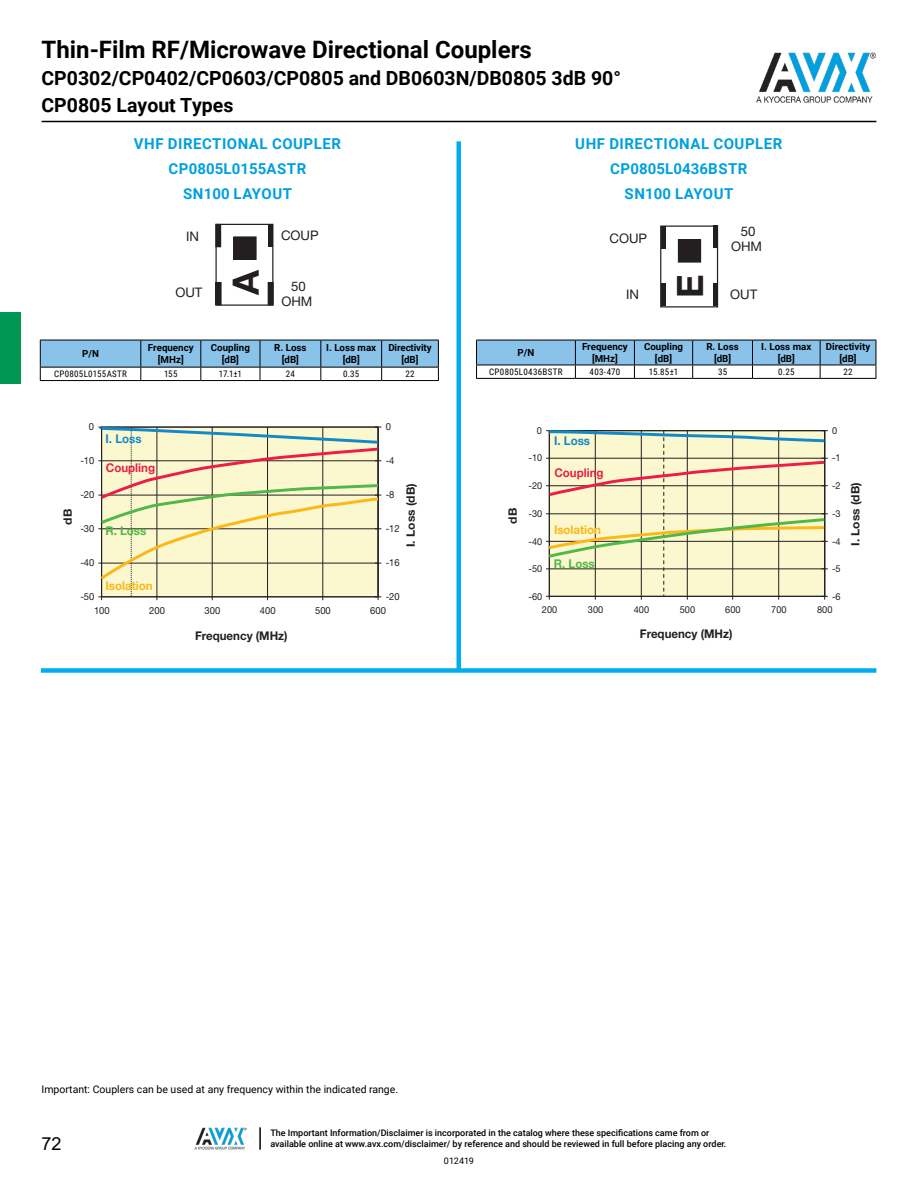
<style>
.page{position:relative;width:918px;height:1188px;background:#fff}
.page>*{position:absolute;margin:0;border:0;box-sizing:border-box;transform-origin:0 0}
.t1{font:700 36.45px "Helvetica Neue LT Std";color:#231f20}
.t2{font:700 24px "Roboto";color:#000}
.t3{font:700 19.5px "Roboto";color:#000}
.t4{font:18px "Arial";color:#000}
.t5{font:700 15px/24.8px "Roboto";letter-spacing:.035em;color:#00a0df;text-align:center}
.t6{font:13.2px/15.6px "Helvetica Neue LT Std";color:#231f20;text-align:center}
.t7{font:700 12px "Helvetica Neue LT Std";color:#231f20;scale:.96 1}
.t8{font:700 12px "Helvetica Neue";color:#fdb716;scale:.96 1}
.t9{font:700 12px "Helvetica Neue";color:#ec1d47;scale:.96 1}
.t10{font:700 12px "Helvetica Neue";color:#1389ca;scale:.96 1}
.t11{font:700 12px "Helvetica Neue";color:#50b848;scale:.96 1}
.t12{font:700 11.55px "Helvetica Neue LT Std";color:#231f20;scale:1.04 1}
.t13{font:10.5px "Roboto";color:#000}
.t14{font:700 9.75px/11.7px "Roboto";color:#000;text-align:center}
.t15{font:9.75px "Helvetica Neue LT Std";letter-spacing:.005em;color:#231f20;scale:.96 1}
.t16{font:9.6px "Helvetica Neue LT Std";letter-spacing:.005em;color:#231f20;scale:.96 1}
.t17{font:500 9px "Roboto";color:#000}
.t18{font:9px "Roboto Condensed";letter-spacing:.03em;color:#000}
.t19{font:9px "Roboto";letter-spacing:-.01em;color:#000}
</style>
<div class="page">
<img style="left:195px;top:1127px;width:52px;height:23px">
<hr style="left:259px;top:1127px;width:2px;height:23px;background:#000">
<img style="left:756px;top:52px;width:120px;height:51px">
<hr style="left:42px;top:121px;width:834px;height:1px;background:#000">
<div style="left:0;top:312px;width:21px;height:72px;background:#009754"></div>
<svg style="left:40px;top:340px;width:399px;height:40px"></svg>
<hr style="left:40px;top:380px;width:101px;height:1px;background:#000">
<hr style="left:141px;top:380px;width:60px;height:1px;background:#000">
<hr style="left:201px;top:380px;width:59px;height:1px;background:#000">
<hr style="left:260px;top:380px;width:61px;height:1px;background:#000">
<hr style="left:321px;top:380px;width:61px;height:1px;background:#000">
<hr style="left:382px;top:380px;width:57px;height:1px;background:#000">
<hr style="left:40px;top:367px;width:101px;height:1px;background:#000">
<hr style="left:141px;top:367px;width:60px;height:1px;background:#000">
<hr style="left:382px;top:367px;width:57px;height:1px;background:#000">
<svg style="left:476px;top:340px;width:401px;height:38px"></svg>
<hr style="left:476px;top:378px;width:99px;height:1px;background:#000">
<hr style="left:575px;top:378px;width:59px;height:1px;background:#000">
<hr style="left:634px;top:378px;width:59px;height:1px;background:#000">
<hr style="left:693px;top:378px;width:59px;height:1px;background:#000">
<hr style="left:753px;top:378px;width:67px;height:1px;background:#000">
<hr style="left:820px;top:378px;width:56px;height:1px;background:#000">
<hr style="left:476px;top:365px;width:99px;height:1px;background:#000">
<hr style="left:575px;top:365px;width:59px;height:1px;background:#000">
<hr style="left:820px;top:365px;width:56px;height:1px;background:#000">
<hr style="left:457px;top:141px;width:4px;height:528px;background:#00aeef">
<div style="left:41px;top:668px;width:835px;height:5px;background:#00aeef"></div>
<div style="left:268px;top:282px;width:6px;height:23px;border:1px solid #231f20"></div>
<div style="left:215px;top:224px;width:58px;height:82px;border:1px solid #231f20"></div>
<div style="left:216px;top:225px;width:5px;height:22px;background:#231f20"></div>
<div style="left:215px;top:224px;width:6px;height:23px;border:1px solid #231f20"></div>
<div style="left:216px;top:283px;width:5px;height:22px;background:#231f20"></div>
<div style="left:215px;top:282px;width:7px;height:23px;border:1px solid #231f20"></div>
<hr style="left:269px;top:225px;width:4px;height:22px;background:#231f20">
<div style="left:268px;top:283px;width:5px;height:22px;background:#231f20"></div>
<div style="left:234px;top:237px;width:22px;height:22px;background:#231f20"></div>
<div style="left:233px;top:236px;width:24px;height:24px;border:1px solid #231f20"></div>
<div style="left:660px;top:226px;width:58px;height:81px;border:1px solid #231f20"></div>
<div style="left:661px;top:227px;width:5px;height:22px;background:#231f20"></div>
<div style="left:678px;top:240px;width:23px;height:22px;background:#231f20"></div>
<div style="left:678px;top:239px;width:23px;height:24px;border:1px solid #231f20"></div>
<div style="left:713px;top:226px;width:5px;height:22px;background:#231f20"></div>
<div style="left:661px;top:284px;width:5px;height:22px;background:#231f20"></div>
<div style="left:713px;top:284px;width:5px;height:22px;background:#231f20"></div>
<svg style="left:98px;top:426px;width:283px;height:174px;background:#e6e2bd"></svg>
<svg style="left:546px;top:430px;width:282px;height:169px;background:#e4e1bc"></svg>
<h2 class="t2" style="left:42px;top:33px;width:492px">Thin-Film RF/Microwave Directional Couplers</h2>
<h3 class="t3" style="left:42px;top:92px;width:193px">CP0805 Layout Types</h3>
<h3 class="t3" style="left:42px;top:65px;width:581px">CP0302/CP0402/CP0603/CP0805 and DB0603N/DB0805 3dB 90°</h3>
<h3 class="t5" style="left:134px;top:131px;width:209px">VHF DIRECTIONAL COUPLER<br>CP0805L0155ASTR<br>SN100 LAYOUT</h3>
<h3 class="t5" style="left:575px;top:131px;width:209px">UHF DIRECTIONAL COUPLER<br>CP0805L0436BSTR<br>SN100 LAYOUT</h3>
<h3 class="t6" style="left:186px;top:229px;width:14px">IN</h3>
<h3 class="t6" style="left:281px;top:228px;width:39px">COUP</h3>
<h3 class="t6" style="left:609px;top:230px;width:39px">COUP</h3>
<h3 class="t6" style="left:731px;top:223px;width:33px">50<br>OHM</h3>
<h3 class="t6" style="left:175px;top:284px;width:29px">OUT</h3>
<h1 class="t1" style="left:223px;top:295px;width:27px;rotate:-90deg">A</h1>
<h3 class="t6" style="left:281px;top:278px;width:32px">50<br>OHM</h3>
<h3 class="t6" style="left:626px;top:286px;width:14px">IN</h3>
<h1 class="t1" style="left:668px;top:298px;width:25px;rotate:-90deg">E</h1>
<h3 class="t6" style="left:730px;top:286px;width:29px">OUT</h3>
<p class="t14" style="left:82px;top:347px;width:18px">P/N</p>
<p class="t14" style="left:148px;top:342px;width:47px">Frequency [MHz]</p>
<p class="t14" style="left:211px;top:342px;width:41px">Coupling [dB]</p>
<p class="t14" style="left:274px;top:342px;width:34px">R. Loss [dB]</p>
<p class="t14" style="left:326px;top:342px;width:51px">I. Loss max [dB]</p>
<p class="t14" style="left:388px;top:342px;width:45px">Directivity [dB]</p>
<p class="t18" style="left:54px;top:368px;width:74px">CP0805L0155ASTR</p>
<p class="t18" style="left:164px;top:368px;width:15px">155</p>
<p class="t18" style="left:219px;top:368px;width:25px">17.1±1</p>
<p class="t18" style="left:286px;top:368px;width:11px">24</p>
<p class="t18" style="left:343px;top:368px;width:18px">0.35</p>
<p class="t18" style="left:405px;top:368px;width:11px">22</p>
<p class="t14" style="left:518px;top:346px;width:18px">P/N</p>
<p class="t14" style="left:582px;top:340px;width:47px">Frequency [MHz]</p>
<p class="t14" style="left:644px;top:340px;width:41px">Coupling [dB]</p>
<p class="t14" style="left:706px;top:340px;width:34px">R. Loss [dB]</p>
<p class="t14" style="left:761px;top:340px;width:51px">I. Loss max [dB]</p>
<p class="t14" style="left:826px;top:340px;width:46px">Directivity [dB]</p>
<p class="t18" style="left:489px;top:365px;width:75px">CP0805L0436BSTR</p>
<p class="t18" style="left:589px;top:365px;width:32px">403-470</p>
<p class="t18" style="left:649px;top:365px;width:31px">15.85±1</p>
<p class="t18" style="left:718px;top:365px;width:11px">35</p>
<p class="t18" style="left:778px;top:365px;width:18px">0.25</p>
<p class="t18" style="left:843px;top:365px;width:11px">22</p>
<p class="t15" style="left:89px;top:421px;width:7px">0</p>
<p class="t15" style="left:80px;top:455px;width:16px">-10</p>
<h3 class="t10" style="left:106px;top:432px;width:39px">I. Loss</h3>
<h3 class="t9" style="left:106px;top:461px;width:53px">Coupling</h3>
<p class="t15" style="left:386px;top:421px;width:7px">0</p>
<p class="t15" style="left:386px;top:455px;width:11px">-4</p>
<p class="t16" style="left:537px;top:425px;width:7px">0</p>
<p class="t16" style="left:529px;top:452px;width:16px">-10</p>
<h3 class="t10" style="left:554px;top:433px;width:39px">I. Loss</h3>
<h3 class="t9" style="left:554px;top:465px;width:53px">Coupling</h3>
<p class="t16" style="left:832px;top:425px;width:7px">0</p>
<p class="t16" style="left:832px;top:452px;width:10px">-1</p>
<p class="t12" style="left:61px;top:525px;width:17px;rotate:-90deg">dB</p>
<p class="t15" style="left:80px;top:489px;width:16px">-20</p>
<p class="t15" style="left:80px;top:523px;width:16px">-30</p>
<h3 class="t11" style="left:105px;top:523px;width:44px">R. Loss</h3>
<p class="t12" style="left:403px;top:547px;width:63px;rotate:-90deg">I. Loss (dB)</p>
<p class="t15" style="left:386px;top:489px;width:11px">-8</p>
<p class="t15" style="left:386px;top:523px;width:16px">-12</p>
<p class="t12" style="left:506px;top:524px;width:17px;rotate:-90deg">dB</p>
<p class="t16" style="left:529px;top:480px;width:16px">-20</p>
<p class="t16" style="left:529px;top:508px;width:16px">-30</p>
<p class="t16" style="left:529px;top:535px;width:16px">-40</p>
<h3 class="t8" style="left:554px;top:523px;width:51px">Isolation</h3>
<p class="t16" style="left:832px;top:480px;width:10px">-2</p>
<p class="t16" style="left:832px;top:508px;width:10px">-3</p>
<p class="t16" style="left:832px;top:535px;width:10px">-4</p>
<p class="t12" style="left:848px;top:546px;width:63px;rotate:-90deg">I. Loss (dB)</p>
<p class="t15" style="left:80px;top:557px;width:16px">-40</p>
<p class="t15" style="left:386px;top:557px;width:16px">-16</p>
<p class="t16" style="left:529px;top:563px;width:16px">-50</p>
<h3 class="t11" style="left:554px;top:556px;width:44px">R. Loss</h3>
<p class="t16" style="left:832px;top:563px;width:10px">-5</p>
<h3 class="t8" style="left:106px;top:578px;width:51px">Isolation</h3>
<p class="t15" style="left:80px;top:591px;width:16px">-50</p>
<p class="t15" style="left:386px;top:591px;width:16px">-20</p>
<p class="t16" style="left:529px;top:590px;width:16px">-60</p>
<p class="t16" style="left:832px;top:590px;width:10px">-6</p>
<p class="t15" style="left:94px;top:605px;width:18px">100</p>
<p class="t15" style="left:149px;top:605px;width:18px">200</p>
<p class="t15" style="left:205px;top:605px;width:18px">300</p>
<p class="t15" style="left:260px;top:605px;width:18px">400</p>
<p class="t15" style="left:315px;top:605px;width:18px">500</p>
<p class="t15" style="left:370px;top:605px;width:18px">600</p>
<p class="t16" style="left:542px;top:604px;width:18px">200</p>
<p class="t16" style="left:588px;top:604px;width:18px">300</p>
<p class="t16" style="left:634px;top:604px;width:18px">400</p>
<p class="t16" style="left:680px;top:604px;width:18px">500</p>
<p class="t16" style="left:725px;top:604px;width:18px">600</p>
<p class="t16" style="left:771px;top:604px;width:18px">700</p>
<p class="t16" style="left:817px;top:604px;width:18px">800</p>
<h3 class="t7" style="left:195px;top:628px;width:98px">Frequency (MHz)</h3>
<h3 class="t7" style="left:640px;top:627px;width:98px">Frequency (MHz)</h3>
<p class="t13" style="left:42px;top:1082px;width:358px">Important: Couplers can be used at any frequency within the indicated range.</p>
<p class="t17" style="left:270px;top:1127px;width:441px">The Important Information/Disclaimer is incorporated in the catalog where these specifications came from or</p>
<h3 class="t4" style="left:42px;top:1131px;width:22px">72</h3>
<p class="t17" style="left:270px;top:1137px;width:458px">available online at www.avx.com/disclaimer/ by reference and should be reviewed in full before placing any order.</p>
<p class="t19" style="left:444px;top:1155px;width:31px">012419</p>
</div>
